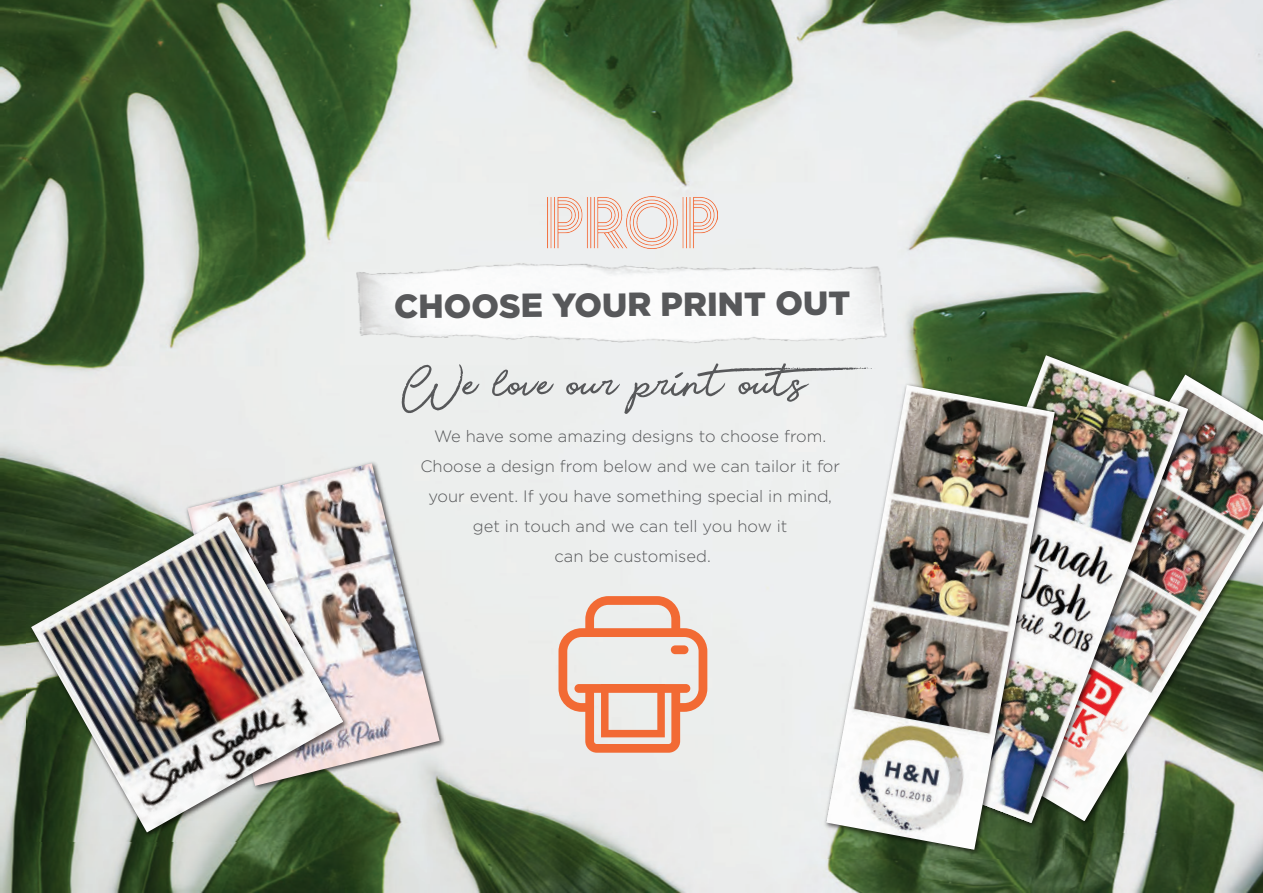
<style>
.page{position:relative;width:1263px;height:893px;background:#fff}
.page>*{position:absolute;margin:0;border:0;box-sizing:border-box;transform-origin:0 0}
.t1{font:65.85px "Beauty";color:#57585a}
.t2{font:900 33.3px "Gotham";letter-spacing:-.01em;color:#57585a}
.t3{font:300 16.5px/30px "Gotham";color:#57585a;text-align:center}
</style>
<div class="page">
<img style="left:0;top:0;width:1263px;height:893px">
<img style="left:355px;top:160px;width:533px;height:286px">
<img style="left:1197px;top:375px;width:66px;height:446px">
<img style="left:885px;top:351px;width:312px;height:481px">
<img style="left:889px;top:355px;width:299px;height:468px">
<img style="left:822px;top:381px;width:241px;height:478px">
<img style="left:826px;top:385px;width:229px;height:465px">
<svg style="left:558px;top:596px;width:149px;height:157px;background:#edc2b0"></svg>
<img style="left:183px;top:459px;width:266px;height:336px">
<img style="left:187px;top:463px;width:253px;height:323px">
<img style="left:27px;top:512px;width:325px;height:329px">
<img style="left:31px;top:516px;width:312px;height:316px">
<img style="left:547px;top:197px;width:171px;height:51px">
<h2 class="t2" style="left:394px;top:282px;width:458px">CHOOSE YOUR PRINT OUT</h2>
<h1 class="t1" style="left:402px;top:358px;width:485px">We love our printouts</h1>
<p class="t3" style="left:420px;top:421px;width:421px">We have some amazing designs to choose from.<br>Choose a design from below and we can tailor it for your event. If you have something special in mind, get in touch and we can tell you how it<br>can be customised.</p>
</div>
